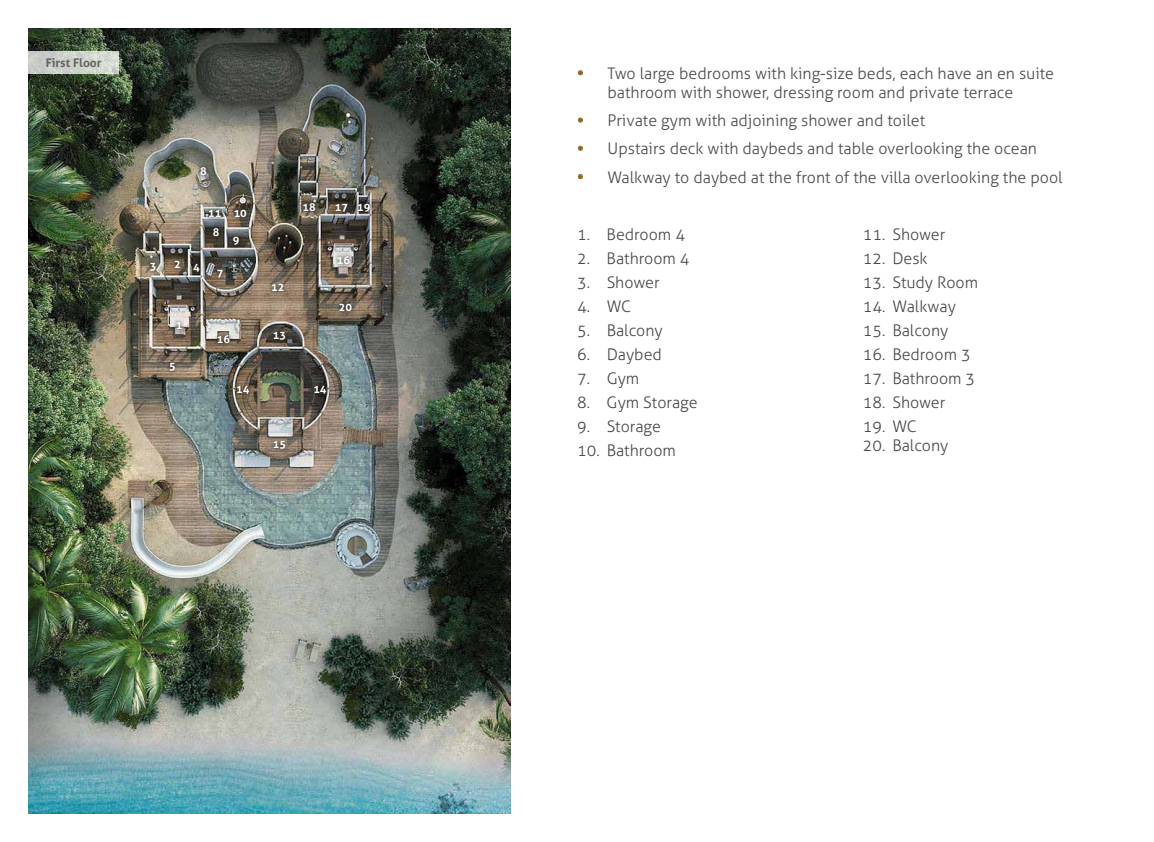
<style>
.page{position:relative;width:1154px;height:842px;background:#fff}
.page>*{position:absolute;margin:0;border:0;box-sizing:border-box;transform-origin:0 0}
.t1{font:300 16px/19.2px "Aller";color:#4a4a49}
.t2{font:16px "Aller";color:#9e6002}
.t3{font:700 12px "Aller";color:#636362}
.t4{font:700 11px "Aller";color:#fff}
</style>
<div class="page">
<img style="left:28px;top:28px;width:482px;height:785px">
<svg style="left:577px;top:70px;width:6px;height:6px"></svg>
<svg style="left:578px;top:117px;width:5px;height:6px"></svg>
<svg style="left:577px;top:145px;width:6px;height:6px"></svg>
<svg style="left:577px;top:174px;width:6px;height:6px"></svg>
<img style="left:114px;top:131px;width:293px;height:355px">
<svg style="left:28px;top:51px;width:91px;height:23px;fill:#cdd2cb"></svg>
<p class="t3" style="left:46px;top:56px;width:57px">First Floor</p>
<p class="t4" style="left:200px;top:165px;width:8px">8</p>
<p class="t2" style="left:577px;top:64px;width:8px">ï</p>
<p class="t1" style="left:607px;top:65px;width:448px">Two large bedrooms with king-size beds, each have an en suite bathroom with shower, dressing room and private terrace</p>
<p class="t2" style="left:577px;top:111px;width:8px">ï</p>
<p class="t1" style="left:607px;top:112px;width:319px">Private gym with adjoining shower and toilet</p>
<p class="t2" style="left:577px;top:139px;width:8px">ï</p>
<p class="t1" style="left:607px;top:140px;width:431px">Upstairs deck with daybeds and table overlooking the ocean</p>
<p class="t2" style="left:577px;top:168px;width:8px">ï</p>
<p class="t1" style="left:607px;top:169px;width:457px">Walkway to daybed at the front of the villa overlooking the pool</p>
<p class="t4" style="left:150px;top:260px;width:8px">3</p>
<p class="t4" style="left:174px;top:259px;width:27px">2 4</p>
<p class="t4" style="left:176px;top:319px;width:8px">1</p>
<p class="t4" style="left:169px;top:360px;width:8px">5</p>
<p class="t4" style="left:302px;top:200px;width:15px">18</p>
<p class="t4" style="left:335px;top:200px;width:37px">17 19</p>
<p class="t4" style="left:208px;top:207px;width:40px">11 10</p>
<p class="t4" style="left:233px;top:234px;width:8px">9</p>
<p class="t4" style="left:213px;top:225px;width:8px">8</p>
<p class="t1" style="left:863px;top:226px;width:84px">11. Shower</p>
<p class="t1" style="left:863px;top:250px;width:66px">12. Desk</p>
<p class="t1" style="left:863px;top:274px;width:117px">13. Study Room</p>
<p class="t1" style="left:863px;top:298px;width:95px">14. Walkway</p>
<p class="t1" style="left:863px;top:322px;width:87px">15. Balcony</p>
<p class="t1" style="left:863px;top:346px;width:109px">16. Bedroom 3</p>
<p class="t1" style="left:863px;top:370px;width:114px">17. Bathroom 3</p>
<p class="t1" style="left:863px;top:394px;width:84px">18. Shower</p>
<p class="t1" style="left:863px;top:418px;width:55px">19. WC</p>
<p class="t1" style="left:577px;top:226px;width:109px">1. Bedroom 4</p>
<p class="t1" style="left:577px;top:250px;width:114px">2. Bathroom 4</p>
<p class="t1" style="left:577px;top:274px;width:84px">3. Shower</p>
<p class="t1" style="left:577px;top:298px;width:55px">4. WC</p>
<p class="t1" style="left:577px;top:322px;width:87px">5. Balcony</p>
<p class="t1" style="left:577px;top:346px;width:86px">6. Daybed</p>
<p class="t1" style="left:577px;top:370px;width:64px">7. Gym</p>
<p class="t1" style="left:577px;top:394px;width:122px">8. Gym Storage</p>
<p class="t1" style="left:577px;top:418px;width:85px">9. Storage</p>
<p class="t1" style="left:577px;top:442px;width:100px">10. Bathroom</p>
<p class="t4" style="left:337px;top:254px;width:15px">16</p>
<p class="t4" style="left:217px;top:267px;width:8px">7</p>
<p class="t4" style="left:271px;top:281px;width:15px">12</p>
<p class="t4" style="left:339px;top:301px;width:15px">20</p>
<p class="t4" style="left:273px;top:329px;width:15px">13</p>
<p class="t4" style="left:217px;top:333px;width:15px">16</p>
<p class="t4" style="left:236px;top:383px;width:15px">14</p>
<p class="t4" style="left:313px;top:383px;width:15px">14</p>
<p class="t4" style="left:273px;top:438px;width:15px">15</p>
<p class="t1" style="left:863px;top:437px;width:87px">20. Balcony</p>
</div>
